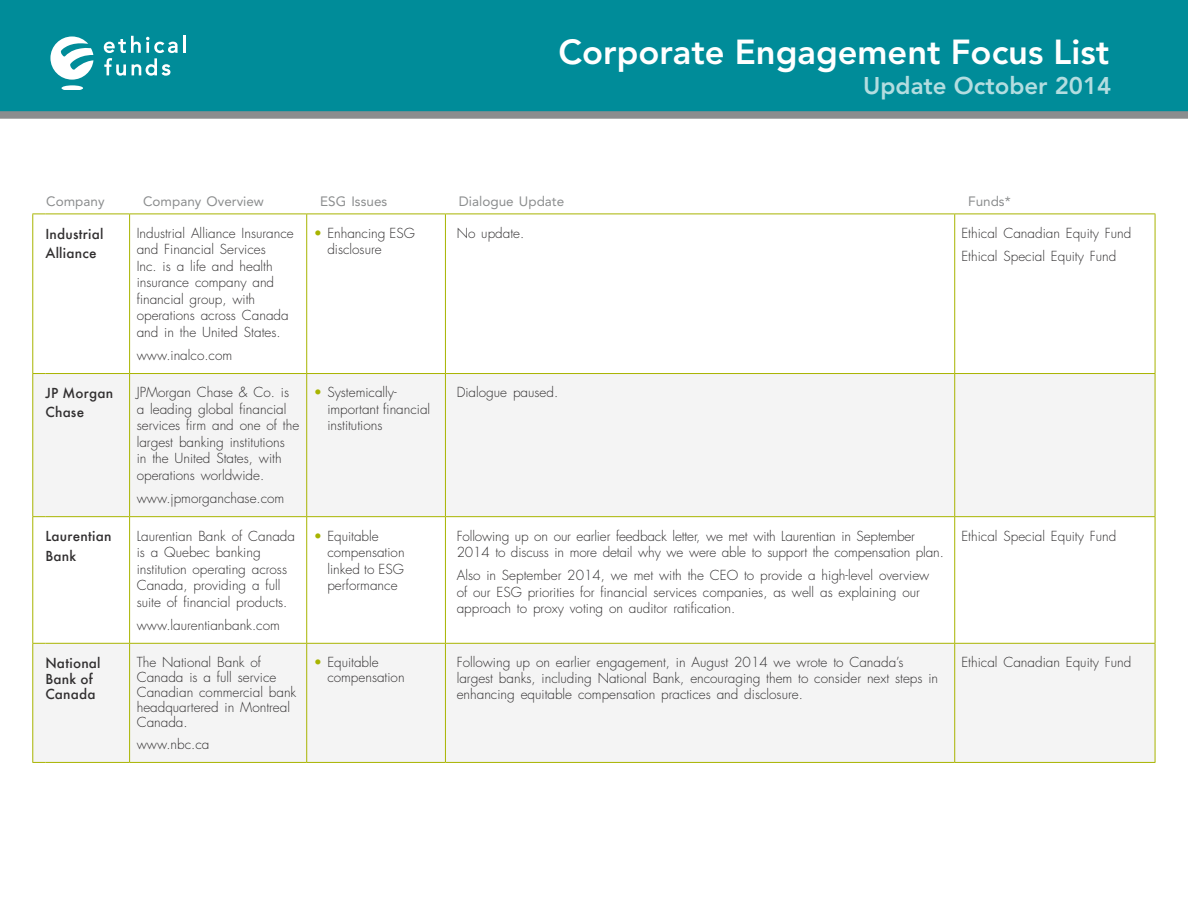
<style>
.page{position:relative;width:1188px;height:918px;background:#fff}
.page>*{position:absolute;margin:0;border:0;box-sizing:border-box;transform-origin:0 0}
.t1{font:800 34.5px "Avenir";color:#fff}
.t2{font:800 24px "Avenir";color:#b3dde0}
.table_body_content{font:300 13.5px/16.5px "Futura";color:#312f30}
.t3{font:500 13.5px/19.5px "Futura";letter-spacing:.02em;color:#312f30}
.table_body_content-2{font:13.5px "Avenir";color:#8b8d8e}
.s1{color:#a8b400}
</style>
<div class="page">
<svg style="left:0;top:0;width:1188px;height:119px;background:#098c98"></svg>
<svg style="left:50px;top:36px;width:43px;height:53px"></svg>
<hr style="left:183px;top:36px;width:3px;height:17px;background:#fff">
<svg style="left:104px;top:36px;width:74px;height:40px"></svg>
<svg style="left:33px;top:215px;width:1122px;height:158px"></svg>
<div style="left:33px;top:374px;width:1122px;height:388px;background:#f4f4f4"></div>
<svg style="left:33px;top:517px;width:1122px;height:126px"></svg>
<hr style="left:32px;top:214px;width:1px;height:159px;background:#a8b400">
<svg style="left:32px;top:373px;width:13px;height:1px"></svg>
<hr style="left:32px;top:374px;width:1px;height:142px;background:#a8b400">
<hr style="left:45px;top:373px;width:85px;height:1px;background:#a8b400">
<hr style="left:130px;top:373px;width:177px;height:1px;background:#a8b400">
<hr style="left:307px;top:373px;width:138px;height:1px;background:#a8b400">
<hr style="left:445px;top:373px;width:510px;height:1px;background:#a8b400">
<hr style="left:955px;top:373px;width:200px;height:1px;background:#a8b400">
<svg style="left:32px;top:516px;width:13px;height:1px"></svg>
<hr style="left:32px;top:517px;width:1px;height:126px;background:#a8b400">
<hr style="left:45px;top:516px;width:85px;height:1px;background:#a8b400">
<hr style="left:130px;top:516px;width:177px;height:1px;background:#a8b400">
<hr style="left:307px;top:516px;width:138px;height:1px;background:#a8b400">
<hr style="left:445px;top:516px;width:510px;height:1px;background:#a8b400">
<hr style="left:955px;top:516px;width:200px;height:1px;background:#a8b400">
<svg style="left:32px;top:643px;width:13px;height:1px"></svg>
<hr style="left:32px;top:644px;width:1px;height:118px;background:#a8b400">
<hr style="left:45px;top:643px;width:85px;height:1px;background:#a8b400">
<hr style="left:130px;top:643px;width:177px;height:1px;background:#a8b400">
<hr style="left:307px;top:643px;width:138px;height:1px;background:#a8b400">
<hr style="left:445px;top:643px;width:510px;height:1px;background:#a8b400">
<hr style="left:955px;top:643px;width:200px;height:1px;background:#a8b400">
<svg style="left:32px;top:762px;width:13px;height:1px"></svg>
<hr style="left:45px;top:762px;width:85px;height:1px;background:#a8b400">
<hr style="left:130px;top:762px;width:177px;height:1px;background:#a8b400">
<hr style="left:307px;top:762px;width:138px;height:1px;background:#a8b400">
<hr style="left:445px;top:762px;width:510px;height:1px;background:#a8b400">
<hr style="left:955px;top:762px;width:200px;height:1px;background:#a8b400">
<hr style="left:129px;top:214px;width:1px;height:159px;background:#a8b400">
<hr style="left:306px;top:214px;width:1px;height:159px;background:#a8b400">
<hr style="left:445px;top:214px;width:1px;height:159px;background:#a8b400">
<hr style="left:954px;top:214px;width:1px;height:159px;background:#a8b400">
<hr style="left:1155px;top:214px;width:1px;height:159px;background:#a8b400">
<hr style="left:129px;top:374px;width:1px;height:142px;background:#a8b400">
<hr style="left:306px;top:374px;width:1px;height:142px;background:#a8b400">
<hr style="left:445px;top:374px;width:1px;height:142px;background:#a8b400">
<hr style="left:954px;top:374px;width:1px;height:142px;background:#a8b400">
<hr style="left:1155px;top:374px;width:1px;height:142px;background:#a8b400">
<hr style="left:129px;top:517px;width:1px;height:126px;background:#a8b400">
<hr style="left:306px;top:517px;width:1px;height:126px;background:#a8b400">
<hr style="left:445px;top:517px;width:1px;height:126px;background:#a8b400">
<hr style="left:954px;top:517px;width:1px;height:126px;background:#a8b400">
<hr style="left:1155px;top:517px;width:1px;height:126px;background:#a8b400">
<hr style="left:129px;top:644px;width:1px;height:118px;background:#a8b400">
<hr style="left:306px;top:644px;width:1px;height:118px;background:#a8b400">
<hr style="left:445px;top:644px;width:1px;height:118px;background:#a8b400">
<hr style="left:954px;top:644px;width:1px;height:118px;background:#a8b400">
<hr style="left:1155px;top:644px;width:1px;height:118px;background:#a8b400">
<svg style="left:32px;top:214px;width:13px;height:1px"></svg>
<hr style="left:45px;top:214px;width:85px;height:1px;background:#a8b400">
<hr style="left:130px;top:214px;width:177px;height:1px;background:#a8b400">
<hr style="left:307px;top:214px;width:138px;height:1px;background:#a8b400">
<hr style="left:445px;top:214px;width:510px;height:1px;background:#a8b400">
<hr style="left:955px;top:214px;width:200px;height:1px;background:#a8b400">
<h1 class="t1" style="left:559px;top:32px;width:552px">Corporate Engagement Focus List</h1>
<h2 class="t2" style="left:863px;top:71px;width:250px">Update October 2014</h2>
<p class="table_body_content-2" style="left:46px;top:193px;width:60px">Company</p>
<p class="table_body_content-2" style="left:143px;top:193px;width:122px">Company Overview</p>
<p class="table_body_content-2" style="left:320px;top:193px;width:69px">ESG Issues</p>
<p class="table_body_content-2" style="left:459px;top:193px;width:107px">Dialogue Update</p>
<p class="table_body_content-2" style="left:968px;top:193px;width:44px">Funds*</p>
<p class="t3" style="left:45px;top:224px;width:60px">Industrial<br>Alliance</p>
<p class="table_body_content" style="left:137px;top:225px;width:158px">Industrial Alliance Insurance and Financial Services<br>Inc. is a life and health insurance company and financial group, with operations across Canada and in the United States.</p>
<p class="table_body_content" style="left:137px;top:347px;width:97px">www.inalco.com</p>
<p class="table_body_content" style="left:327px;top:225px;width:89px;text-indent:-14px"><span class="s1">•</span> Enhancing ESG disclosure</p>
<p class="table_body_content" style="left:457px;top:225px;width:69px">No update.</p>
<p class="table_body_content" style="left:961px;top:225px;width:171px">Ethical Canadian Equity Fund</p>
<p class="table_body_content" style="left:961px;top:248px;width:156px">Ethical Special Equity Fund</p>
<p class="t3" style="left:45px;top:384px;width:69px;line-height:18.8px">JP Morgan<br>Chase</p>
<p class="table_body_content" style="left:137px;top:384px;width:164px">JPMorgan Chase &amp; Co. is a leading global financial services firm and one of the largest banking institutions<br>in the United States, with operations worldwide.</p>
<p class="table_body_content" style="left:137px;top:490px;width:149px">www.jpmorganchase.com</p>
<p class="t3" style="left:45px;top:526px;width:68px">Laurentian<br>Bank</p>
<p class="table_body_content" style="left:137px;top:528px;width:160px">Laurentian Bank of Canada is a Quebec banking institution operating across<br>Canada, providing a full suite of financial products.</p>
<p class="table_body_content" style="left:137px;top:617px;width:145px">www.laurentianbank.com</p>
<p class="t3" style="left:45px;top:655px;width:57px;line-height:15.8px">National<br>Bank of<br>Canada</p>
<p class="table_body_content" style="left:137px;top:655px;width:161px;line-height:15px">The National Bank of<br>Canada is a full service<br>Canadian commercial bank headquartered in Montreal<br>Canada.</p>
<p class="table_body_content" style="left:137px;top:736px;width:74px">www.nbc.ca</p>
<p class="table_body_content" style="left:327px;top:384px;width:104px;text-indent:-14px"><span class="s1">•</span> Systemically&shy;important financial institutions</p>
<p class="table_body_content" style="left:457px;top:384px;width:103px">Dialogue paused.</p>
<p class="table_body_content" style="left:327px;top:528px;width:79px;text-indent:-14px"><span class="s1">•</span> Equitable compensation linked to ESG performance</p>
<p class="table_body_content" style="left:457px;top:528px;width:489px">Following up on our earlier feedback letter, we met with Laurentian in September<br>2014 to discuss in more detail why we were able to support the compensation plan.</p>
<p class="table_body_content" style="left:457px;top:567px;width:474px">Also in September 2014, we met with the CEO to provide a high-level overview of our ESG priorities for financial services companies, as well as explaining our approach to proxy voting on auditor ratification.</p>
<p class="table_body_content" style="left:961px;top:528px;width:156px">Ethical Special Equity Fund</p>
<p class="table_body_content" style="left:327px;top:655px;width:79px;line-height:15px;text-indent:-14px"><span class="s1">•</span> Equitable compensation</p>
<p class="table_body_content" style="left:457px;top:655px;width:483px;line-height:15.8px">Following up on earlier engagement, in August 2014 we wrote to Canada’s largest banks, including National Bank, encouraging them to consider next steps in enhancing equitable compensation practices and disclosure.</p>
<p class="table_body_content" style="left:961px;top:654px;width:171px">Ethical Canadian Equity Fund</p>
</div>
